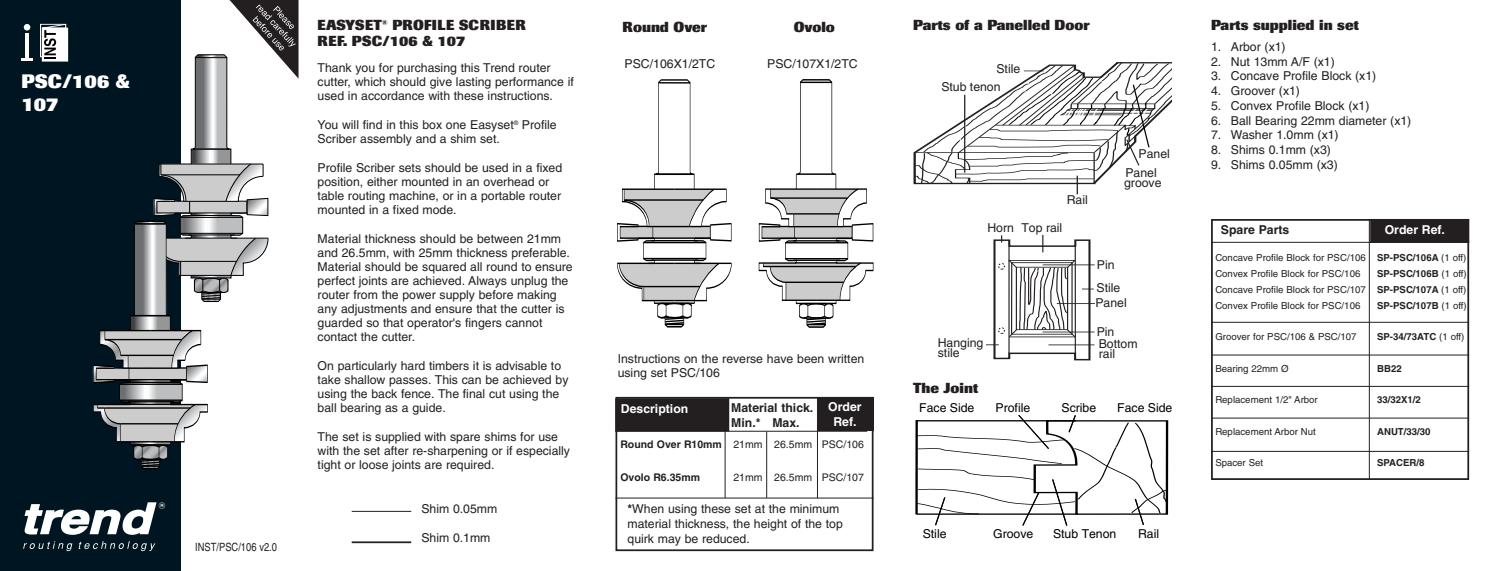
<style>
.page{position:relative;width:1489px;height:571px;background:#fff}
.page>*{position:absolute;margin:0;border:0;box-sizing:border-box;transform-origin:0 0}
.t1{font:800 19.25px/23.1px "Imago";letter-spacing:.01em;color:#fff}
.t2{font:800 14.35px "Imago";color:#231f20}
.t3{font:800 14.35px/15.8px "Imago";letter-spacing:.02em;color:#231f20}
.t4{font:12.25px/14px "Helvetica";color:#231f20}
.t5{font:12.25px "Helvetica";color:#000}
.t6{font:700 12.25px/14.9px "Helvetica";color:#231f20}
.t7{font:700 12.25px/14.9px "Helvetica";color:#fff;text-align:center}
.t8{font:condensed 11.38px "Helvetica";color:#231f20}
.t9{font:10.5px "Helvetica";color:#231f20}
.t10{font:700 10.5px "Helvetica";color:#231f20}
.t11{font:9.62px/15.8px "Helvetica";color:#231f20}
.t12{font:700 9.62px "Helvetica";color:#231f20}
.s1{font-weight:700}
.s2{font-weight:400}
</style>
<div class="page">
<div style="left:818px;top:397px;width:55px;height:34px;background:#231f20"></div>
<div style="left:616px;top:399px;width:112px;height:31px;background:#231f20"></div>
<div style="left:615px;top:398px;width:114px;height:33px;border:1px solid #231f20"></div>
<div style="left:615px;top:397px;width:258px;height:154px;border:2px solid #231f20"></div>
<hr style="left:724px;top:398px;width:1px;height:100px;background:#231f20">
<hr style="left:817px;top:397px;width:1px;height:101px;background:#231f20">
<hr style="left:615px;top:430px;width:252px;height:1px;background:#231f20">
<hr style="left:615px;top:497px;width:258px;height:1px;background:#231f20">
<div style="left:1370px;top:220px;width:97px;height:22px;background:#231f20"></div>
<div style="left:1369px;top:219px;width:99px;height:24px;border:1px solid #231f20"></div>
<div style="left:1210px;top:219px;width:258px;height:261px;border:2px solid #231f20"></div>
<hr style="left:1210px;top:242px;width:258px;height:1px;background:#231f20">
<hr style="left:1368px;top:219px;width:1px;height:260px;background:#231f20">
<hr style="left:1210px;top:417px;width:258px;height:1px;background:#231f20">
<hr style="left:1211px;top:354px;width:257px;height:1px;background:#231f20">
<hr style="left:1210px;top:322px;width:258px;height:1px;background:#231f20">
<hr style="left:1210px;top:386px;width:258px;height:1px;background:#231f20">
<hr style="left:352px;top:541px;width:59px;height:2px;background:#231f20">
<hr style="left:352px;top:510px;width:59px;height:1px;background:#231f20">
<hr style="left:1042px;top:264px;width:52px;height:1px;background:#231f20">
<hr style="left:1056px;top:303px;width:38px;height:1px;background:#231f20">
<hr style="left:1048px;top:344px;width:46px;height:1px;background:#231f20">
<hr style="left:1042px;top:331px;width:52px;height:1px;background:#231f20">
<svg style="left:986px;top:235px;width:107px;height:126px"></svg>
<svg style="left:913px;top:62px;width:258px;height:132px"></svg>
<hr style="left:766px;top:431px;width:1px;height:66px;background:#231f20">
<hr style="left:1210px;top:451px;width:258px;height:1px;background:#231f20">
<svg style="left:617px;top:79px;width:115px;height:249px"></svg>
<hr style="left:647px;top:226px;width:54px;height:1px;background:#000">
<svg style="left:758px;top:79px;width:115px;height:249px"></svg>
<hr style="left:789px;top:226px;width:54px;height:1px;background:#000">
<hr style="left:915px;top:420px;width:2px;height:94px;background:#000">
<svg style="left:916px;top:415px;width:253px;height:111px"></svg>
<div style="left:0;top:0;width:181px;height:570px;background:#001522"></div>
<svg style="left:23px;top:541px;width:49px;height:10px"></svg>
<svg style="left:79px;top:541px;width:76px;height:10px"></svg>
<svg style="left:24px;top:502px;width:141px;height:32px"></svg>
<div style="left:24px;top:24px;width:6px;height:7px;background:#fff;border-radius:50%"></div>
<hr style="left:25px;top:33px;width:4px;height:26px;background:#fff">
<svg style="left:22px;top:58px;width:11px;height:3px"></svg>
<svg style="left:40px;top:24px;width:28px;height:38px"></svg>
<svg style="left:93px;top:0;width:205px;height:470px"></svg>
<hr style="left:123px;top:368px;width:54px;height:1px;background:#000">
<h1 class="t1" style="left:21px;top:71px;width:110px">PSC/106 &amp;<br>107</h1>
<p class="t8" style="left:195px;top:542px;width:83px">INST/PSC/106 v2.0</p>
<p class="t3" style="left:317px;top:19px;width:210px">EASYSET<sup>®</sup> PROFILE SCRIBER<br>REF. PSC/106 &amp; 107</p>
<p class="t4" style="left:317px;top:62px;width:258px">Thank you for purchasing this Trend router cutter, which should give lasting performance if used in accordance with these instructions.</p>
<p class="t4" style="left:317px;top:119px;width:240px">You will find in this box one Easyset<sup>®</sup> Profile<br>Scriber assembly and a shim set.</p>
<p class="t4" style="left:317px;top:162px;width:246px">Profile Scriber sets should be used in a fixed position, either mounted in an overhead or table routing machine, or in a portable router mounted in a fixed mode.</p>
<p class="t4" style="left:317px;top:233px;width:257px">Material thickness should be between 21mm and 26.5mm, with 25mm thickness preferable.<br>Material should be squared all round to ensure perfect joints are achieved. Always unplug the router from the power supply before making any adjustments and ensure that the cutter is guarded so that operator's fingers cannot contact the cutter.</p>
<p class="t4" style="left:317px;top:360px;width:252px">On particularly hard timbers it is advisable to take shallow passes. This can be achieved by using the back fence. The final cut using the ball bearing as a guide.</p>
<p class="t4" style="left:317px;top:431px;width:254px">The set is supplied with spare shims for use with the set after re-sharpening or if especially tight or loose joints are required.</p>
<p class="t9" style="left:620px;top:440px;width:245px"><span class="s1">Round Over R10mm</span> 21mm 26.5mm PSC/106</p>
<p class="t10" style="left:620px;top:473px;width:81px">Ovolo R6.35mm</p>
<p class="t9" style="left:733px;top:473px;width:132px">21mm 26.5mm PSC/107</p>
<p class="t2" style="left:622px;top:22px;width:86px">Round Over</p>
<p class="t2" style="left:793px;top:22px;width:43px">Ovolo</p>
<p class="t4" style="left:624px;top:57px;width:92px">PSC/106X1/2TC</p>
<p class="t4" style="left:767px;top:57px;width:92px">PSC/107X1/2TC</p>
<p class="t4" style="left:617px;top:353px;width:248px">Instructions on the reverse have been written using set PSC/106</p>
<p class="t7" style="left:828px;top:400px;width:35px">Order<br>Ref.</p>
<p class="t6" style="left:731px;top:401px;width:84px">Material thick.<br>Min.* Max.</p>
<p class="t7" style="left:621px;top:402px;width:69px">Description</p>
<p class="t4" style="left:421px;top:503px;width:77px">Shim 0.05mm</p>
<p class="t4" style="left:421px;top:531px;width:71px">Shim 0.1mm</p>
<p class="t4" style="left:627px;top:502px;width:217px;line-height:14.9px"><span class="s1">*</span>When using these set at the minimum material thickness, the height of the top quirk may be reduced.</p>
<p class="t2" style="left:913px;top:20px;width:178px">Parts of a Panelled Door</p>
<p class="t4" style="left:996px;top:63px;width:25px">Stile</p>
<p class="t4" style="left:941px;top:81px;width:61px">Stub tenon</p>
<p class="t4" style="left:1066px;top:193px;width:23px">Rail</p>
<p class="t4" style="left:987px;top:221px;width:76px">Horn Top rail</p>
<p class="t4" style="left:1138px;top:147px;width:33px">Panel</p>
<p class="t4" style="left:1123px;top:169px;width:39px;line-height:9.8px">Panel groove</p>
<p class="t4" style="left:937px;top:339px;width:47px;line-height:9.8px">Hanging stile</p>
<p class="t2" style="left:913px;top:383px;width:66px">The Joint</p>
<p class="t4" style="left:1096px;top:254px;width:25px;line-height:23.3px">Pin<br>Stile</p>
<p class="t4" style="left:1095px;top:297px;width:33px">Panel</p>
<p class="t4" style="left:1098px;top:340px;width:40px;line-height:9.8px">Bottom rail</p>
<p class="t4" style="left:1096px;top:325px;width:19px">Pin</p>
<p class="t5" style="left:995px;top:402px;width:36px">Profile</p>
<p class="t5" style="left:1061px;top:402px;width:36px">Scribe</p>
<p class="t5" style="left:919px;top:403px;width:57px">Face Side</p>
<p class="t5" style="left:1117px;top:403px;width:57px">Face Side</p>
<p class="t5" style="left:922px;top:529px;width:25px">Stile</p>
<p class="t5" style="left:993px;top:529px;width:42px">Groove</p>
<p class="t5" style="left:1052px;top:529px;width:65px">Stub Tenon</p>
<p class="t5" style="left:1137px;top:528px;width:23px">Rail</p>
<p class="t2" style="left:1210px;top:20px;width:149px">Parts supplied in set</p>
<p class="t4" style="left:1210px;top:41px;width:76px">1. Arbor (x1)</p>
<p class="t4" style="left:1210px;top:55px;width:125px">2. Nut 13mm A/F (x1)</p>
<p class="t4" style="left:1210px;top:70px;width:167px">3. Concave Profile Block (x1)</p>
<p class="t4" style="left:1210px;top:85px;width:90px">4. Groover (x1)</p>
<p class="t4" style="left:1210px;top:100px;width:160px">5. Convex Profile Block (x1)</p>
<p class="t4" style="left:1210px;top:114px;width:202px">6. Ball Bearing 22mm diameter (x1)</p>
<p class="t4" style="left:1210px;top:129px;width:129px">7. Washer 1.0mm (x1)</p>
<p class="t4" style="left:1210px;top:144px;width:121px">8. Shims 0.1mm (x3)</p>
<p class="t4" style="left:1210px;top:158px;width:128px">9. Shims 0.05mm (x3)</p>
<p class="t6" style="left:1220px;top:224px;width:70px">Spare Parts</p>
<p class="t7" style="left:1384px;top:224px;width:62px">Order Ref.</p>
<p class="t11" style="left:1215px;top:251px;width:253px">Concave Profile Block for PSC/106 <span class="s1">SP-PSC/106A</span> (1 off)<br>Convex Profile Block for PSC/106</p>
<p class="t11" style="left:1215px;top:266px;width:253px;text-align:justify;text-indent:162px"><span class="s1">SP-PSC/106B</span> (1 off)<br>Concave Profile Block for PSC/107 <span class="s1">SP-PSC/107A</span> (1 off)<br>Convex Profile Block for PSC/106</p>
<p class="t12" style="left:1376px;top:301px;width:91px">SP-PSC/107B <span class="s2">(1 off)</span></p>
<p class="t11" style="left:1215px;top:329px;width:143px">Groover for PSC/106 &amp; PSC/107</p>
<p class="t12" style="left:1376px;top:333px;width:89px">SP-34/73ATC <span class="s2">(1 off)</span></p>
<p class="t11" style="left:1215px;top:361px;width:75px">Bearing 22mm Ø</p>
<p class="t12" style="left:1376px;top:364px;width:26px">BB22</p>
<p class="t11" style="left:1215px;top:392px;width:104px">Replacement 1/2" Arbor</p>
<p class="t12" style="left:1376px;top:396px;width:45px">33/32X1/2</p>
<p class="t11" style="left:1215px;top:424px;width:102px">Replacement Arbor Nut</p>
<p class="t12" style="left:1376px;top:427px;width:55px">ANUT/33/30</p>
<p class="t11" style="left:1215px;top:455px;width:49px">Spacer Set</p>
<p class="t12" style="left:1376px;top:459px;width:49px">SPACER/8</p>
</div>
